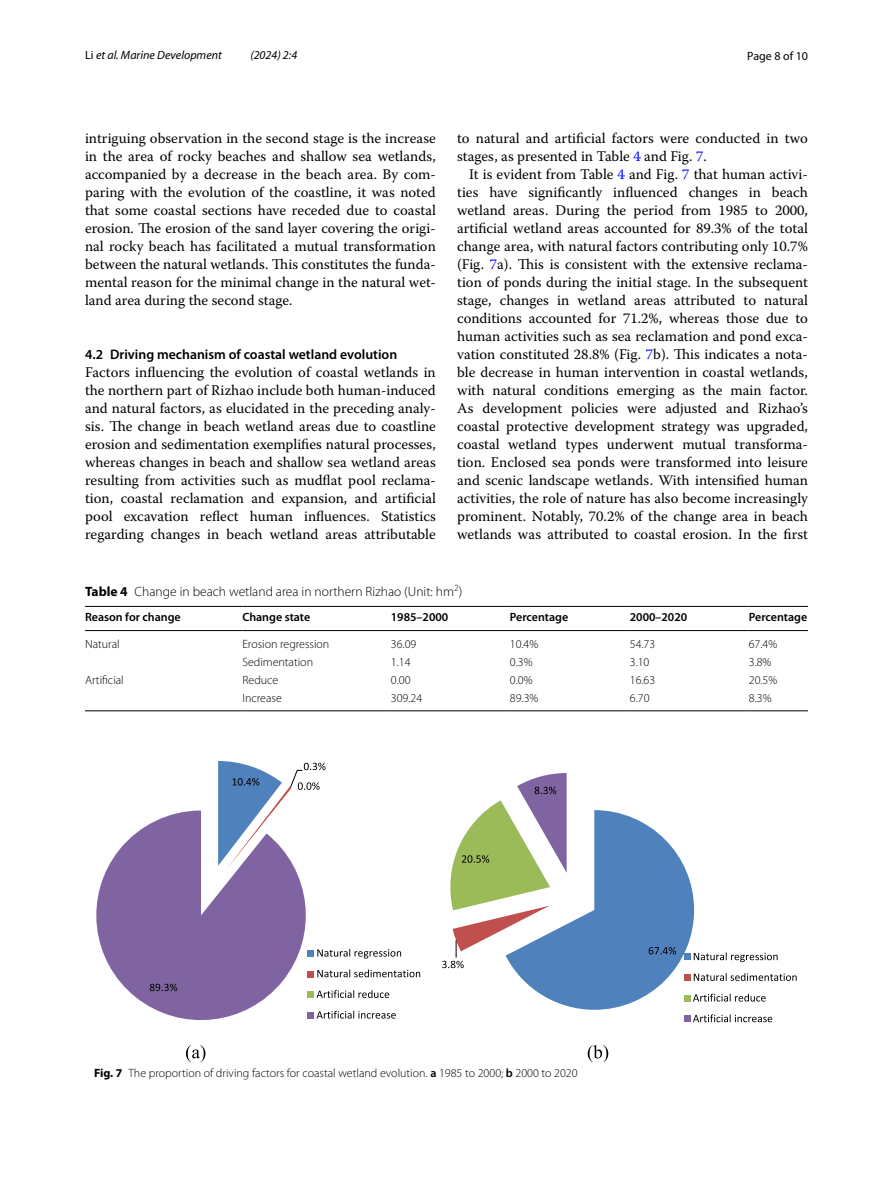
<style>
.page{position:relative;width:893px;height:1187px;background:#fff}
.page>*{position:absolute;margin:0;border:0;box-sizing:border-box;transform-origin:0 0}
.t1{font:14.7px/18px "Warnock Pro";color:#000;text-align:justify}
.t2{font:600 13.8px "Myriad Pro";color:#000}
.t3{font:300 13.5px "Myriad Pro";color:#000}
.t4{font:300 12px "Myriad Pro";color:#000}
.t5{font:600 12px "Myriad Pro";color:#000}
.t6{font:italic 12px "Myriad Pro";color:#000}
.t7{font:12px "Myriad Pro";color:#000}
.s1{font-style:normal}
.s2{color:#00f}
.s3{font-weight:700}
.s4{font-weight:600}
</style>
<div class="page">
<hr style="left:85px;top:606px;width:157px;height:1px;background:#000">
<hr style="left:85px;top:630px;width:157px;height:1px;background:#000">
<hr style="left:242px;top:606px;width:149px;height:1px;background:#000">
<hr style="left:242px;top:630px;width:149px;height:1px;background:#000">
<hr style="left:391px;top:606px;width:119px;height:1px;background:#000">
<hr style="left:391px;top:630px;width:119px;height:1px;background:#000">
<hr style="left:510px;top:606px;width:120px;height:1px;background:#000">
<hr style="left:510px;top:630px;width:120px;height:1px;background:#000">
<hr style="left:630px;top:606px;width:119px;height:1px;background:#000">
<hr style="left:630px;top:630px;width:119px;height:1px;background:#000">
<hr style="left:749px;top:606px;width:59px;height:1px;background:#000">
<hr style="left:749px;top:630px;width:59px;height:1px;background:#000">
<hr style="left:85px;top:710px;width:157px;height:1px;background:#000">
<hr style="left:242px;top:710px;width:149px;height:1px;background:#000">
<hr style="left:391px;top:710px;width:119px;height:1px;background:#000">
<hr style="left:510px;top:710px;width:120px;height:1px;background:#000">
<hr style="left:630px;top:710px;width:119px;height:1px;background:#000">
<hr style="left:749px;top:710px;width:59px;height:1px;background:#000">
<svg style="left:186px;top:1045px;width:19px;height:17px"></svg>
<svg style="left:588px;top:1045px;width:20px;height:17px"></svg>
<svg style="left:96px;top:810px;width:223px;height:210px;fill:#8064a2"></svg>
<svg style="left:218px;top:761px;width:108px;height:108px"></svg>
<svg style="left:150px;top:983px;width:27px;height:8px"></svg>
<div style="left:307px;top:950px;width:7px;height:6px;background:#4f81bd"></div>
<svg style="left:317px;top:948px;width:84px;height:10px"></svg>
<div style="left:307px;top:970px;width:7px;height:7px;background:#c0504d"></div>
<svg style="left:317px;top:969px;width:103px;height:8px"></svg>
<div style="left:307px;top:991px;width:7px;height:6px;background:#9bbb59"></div>
<svg style="left:317px;top:990px;width:72px;height:7px"></svg>
<div style="left:307px;top:1012px;width:7px;height:6px;background:#8064a2"></div>
<svg style="left:317px;top:1010px;width:79px;height:8px"></svg>
<svg style="left:442px;top:773px;width:355px;height:249px"></svg>
<p class="t6" style="left:85px;top:48px;width:138px"><span class="s1">Li</span> et al. Marine Development</p>
<p class="t6" style="left:250px;top:48px;width:48px">(2024) 2:4</p>
<p class="t7" style="left:747px;top:48px;width:62px">Page 8 of 10</p>
<p class="t1" style="left:85px;top:128px;width:352px">intriguing observation in the second stage is the increase in the area of rocky beaches and shallow sea wetlands, accompanied by a decrease in the beach area. By com&shy;paring with the evolution of the coastline, it was noted that some coastal sections have receded due to coastal erosion. The erosion of the sand layer covering the origi&shy;nal rocky beach has facilitated a mutual transformation between the natural wetlands. This constitutes the funda&shy;mental reason for the minimal change in the natural wet&shy;land area during the second stage.</p>
<p class="t2" style="left:85px;top:345px;width:314px">4.2 Driving mechanism of coastal wetland evolution</p>
<p class="t1" style="left:85px;top:362px;width:352px">Factors influencing the evolution of coastal wetlands in the northern part of Rizhao include both human-induced and natural factors, as elucidated in the preceding analy&shy;sis. The change in beach wetland areas due to coastline erosion and sedimentation exemplifies natural processes, whereas changes in beach and shallow sea wetland areas resulting from activities such as mudflat pool reclama&shy;tion, coastal reclamation and expansion, and artificial pool excavation reflect human influences. Statistics regarding changes in beach wetland areas attributable</p>
<p class="t1" style="left:457px;top:128px;width:352px">to natural and artificial factors were conducted in two stages, as presented in Table <span class="s2">4</span> and Fig. <span class="s2">7</span>.</p>
<p class="t1" style="left:457px;top:164px;width:352px;text-indent:12px">It is evident from Table <span class="s2">4</span> and Fig. <span class="s2">7</span> that human activi&shy;ties have significantly influenced changes in beach wetland areas. During the period from 1985 to 2000, artificial wetland areas accounted for 89.3% of the total change area, with natural factors contributing only 10.7% (Fig. <span class="s2">7</span>a). This is consistent with the extensive reclama&shy;tion of ponds during the initial stage. In the subsequent stage, changes in wetland areas attributed to natural conditions accounted for 71.2%, whereas those due to human activities such as sea reclamation and pond exca&shy;vation constituted 28.8% (Fig. <span class="s2">7</span>b). This indicates a nota&shy;ble decrease in human intervention in coastal wetlands, with natural conditions emerging as the main factor.<br>As development policies were adjusted and Rizhao’s coastal protective development strategy was upgraded, coastal wetland types underwent mutual transforma&shy;tion. Enclosed sea ponds were transformed into leisure and scenic landscape wetlands. With intensified human activities, the role of nature has also become increasingly prominent. Notably, 70.2% of the change area in beach wetlands was attributed to coastal erosion. In the first</p>
<p class="t3" style="left:85px;top:584px;width:379px"><span class="s3">Table 4</span> Change in beach wetland area in northern Rizhao (Unit: hm<sup>2</sup>)</p>
<p class="t5" style="left:85px;top:609px;width:97px">Reason for change</p>
<p class="t5" style="left:242px;top:609px;width:69px">Change state</p>
<p class="t5" style="left:391px;top:609px;width:59px">1985–2000</p>
<p class="t5" style="left:510px;top:609px;width:60px">Percentage</p>
<p class="t5" style="left:630px;top:609px;width:59px">2000–2020</p>
<p class="t5" style="left:749px;top:609px;width:60px">Percentage</p>
<p class="t4" style="left:85px;top:637px;width:36px">Natural</p>
<p class="t4" style="left:242px;top:637px;width:88px">Erosion regression</p>
<p class="t4" style="left:391px;top:637px;width:27px">36.09</p>
<p class="t4" style="left:510px;top:637px;width:30px">10.4%</p>
<p class="t4" style="left:630px;top:637px;width:27px">54.73</p>
<p class="t4" style="left:749px;top:637px;width:30px">67.4%</p>
<p class="t4" style="left:242px;top:655px;width:72px">Sedimentation</p>
<p class="t4" style="left:391px;top:655px;width:21px">1.14</p>
<p class="t4" style="left:510px;top:655px;width:24px">0.3%</p>
<p class="t4" style="left:630px;top:655px;width:21px">3.10</p>
<p class="t4" style="left:749px;top:655px;width:24px">3.8%</p>
<p class="t4" style="left:85px;top:673px;width:40px">Artificial</p>
<p class="t4" style="left:242px;top:673px;width:38px">Reduce</p>
<p class="t4" style="left:391px;top:673px;width:21px">0.00</p>
<p class="t4" style="left:510px;top:673px;width:24px">0.0%</p>
<p class="t4" style="left:630px;top:673px;width:27px">16.63</p>
<p class="t4" style="left:749px;top:673px;width:30px">20.5%</p>
<p class="t4" style="left:242px;top:691px;width:41px">Increase</p>
<p class="t4" style="left:391px;top:691px;width:33px">309.24</p>
<p class="t4" style="left:510px;top:691px;width:30px">89.3%</p>
<p class="t4" style="left:630px;top:691px;width:21px">6.70</p>
<p class="t4" style="left:749px;top:691px;width:24px">8.3%</p>
<p class="t4" style="left:94px;top:1066px;width:485px"><span class="s3">Fig. 7</span> The proportion of driving factors for coastal wetland evolution. <span class="s4">a</span> 1985 to 2000; <span class="s4">b</span> 2000 to 2020</p>
</div>
